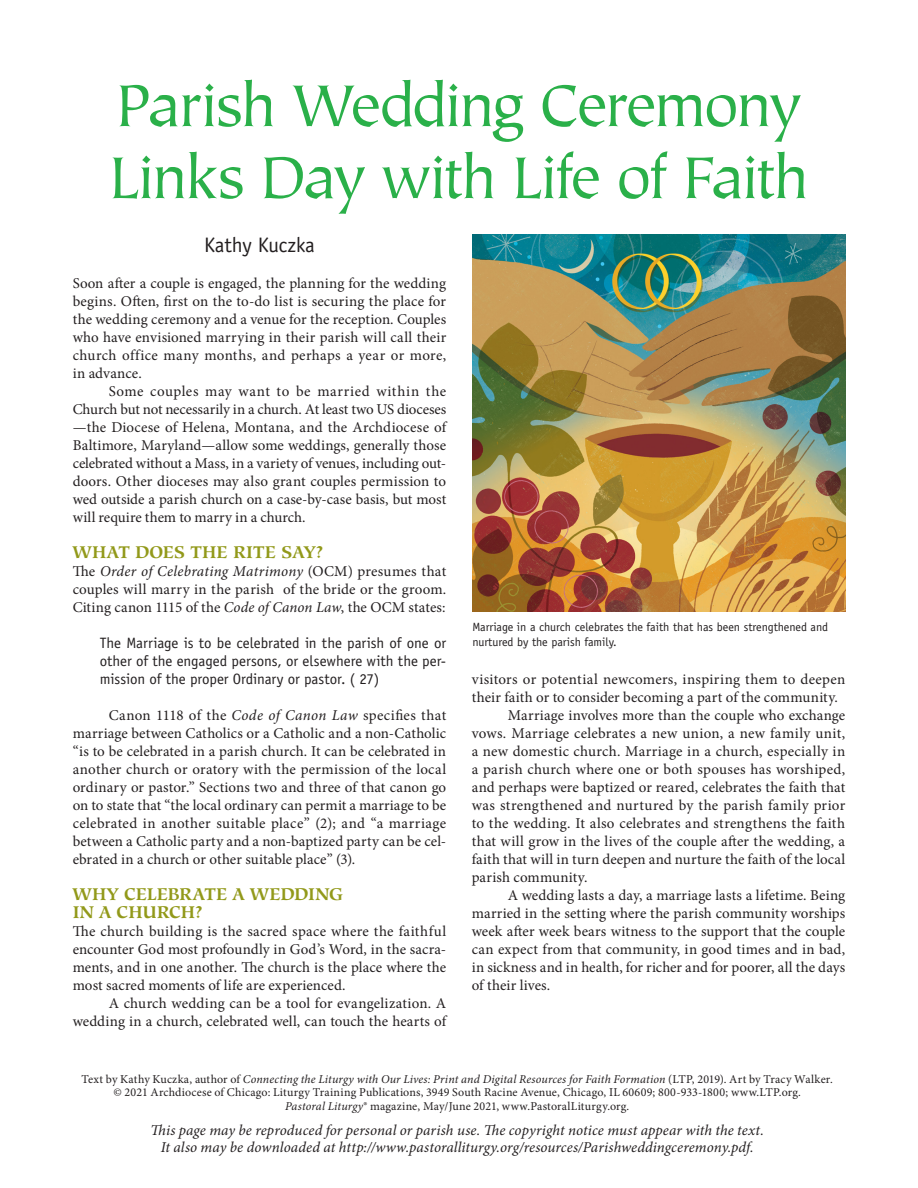
<style>
.page{position:relative;width:918px;height:1188px;background:#fff}
.page>*{position:absolute;margin:0;border:0;box-sizing:border-box;transform-origin:0 0}
.sect1__reproducible{font:66px/72px "Tiepolo Std";letter-spacing:-.05em;color:#2ab049}
.author__reproducibl{font:21px "Officina Sans Std";letter-spacing:-.02em;color:#231f20}
.h1{font:700 16.8px/18px "Hiroshige Std";letter-spacing:-.005em;color:#92991a}
.para__indented{font:15px/18px "Minion Pro";letter-spacing:.01em;color:#231f20;text-align:justify}
.para{font:15px/18px "Minion Pro";letter-spacing:.01em;color:#231f20;text-align:justify}
.reproducible_informa{font:italic 15px/16.5px "Minion Pro";letter-spacing:.005em;color:#231f20;text-align:center}
.extract{font:15px/18px "Officina Sans Std";letter-spacing:-.005em;color:#231f20;text-align:justify}
.copyright__reproduc{font:12px/13.5px "Minion Pro";letter-spacing:.015em;color:#231f20;text-align:center}
.caption{font:12px/15px "Officina Sans Std";color:#231f20}
.s1{font-style:italic}
</style>
<div class="page">
<img style="left:472px;top:235px;width:374px;height:377px">
<p class="sect1__reproducible" style="left:109px;top:72px;width:702px">Parish Wedding Ceremony<br>Links Day with Life of Faith</p>
<p class="author__reproducibl" style="left:204px;top:233px;width:112px">Kathy Kuczka</p>
<p class="para" style="left:73px;top:274px;width:375px">Soon after a couple is engaged, the planning for the wedding begins. Often, first on the to-do list is securing the place for the wedding ceremony and a venue for the reception. Couples who have envisioned marrying in their parish will call their church office many months, and perhaps a year or more, in advance.</p>
<p class="para__indented" style="left:73px;top:382px;width:375px;text-indent:36px">Some couples may want to be married within the Church but not necessarily in a church. At least two US dioceses —the Diocese of Helena, Montana, and the Archdiocese of Baltimore, Maryland—allow some weddings, generally those celebrated without a Mass, in a variety of venues, including out&shy;doors. Other dioceses may also grant couples permission to wed outside a parish church on a case-by-case basis, but most will require them to marry in a church.</p>
<p class="h1" style="left:73px;top:543px;width:252px">WHAT DOES THE RITE SAY?</p>
<p class="para" style="left:73px;top:562px;width:375px">The <span class="s1">Order of Celebrating Matrimony</span> (OCM) presumes that couples will marry in the parish of the bride or the groom.<br>Citing canon 1115 of the <span class="s1">Code of Canon Law</span>, the OCM states:</p>
<p class="extract" style="left:100px;top:634px;width:348px">The Marriage is to be celebrated in the parish of one or other of the engaged persons, or elsewhere with the per&shy;mission of the proper Ordinary or pastor. ( 27)</p>
<p class="para__indented" style="left:73px;top:706px;width:375px;text-indent:36px">Canon 1118 of the <span class="s1">Code of Canon Law</span> specifies that marriage between Catholics or a Catholic and a non-Catholic “is to be celebrated in a parish church. It can be celebrated in another church or oratory with the permission of the local ordinary or pastor.” Sections two and three of that canon go on to state that “the local ordinary can permit a marriage to be celebrated in another suitable place” (2); and “a marriage between a Catholic party and a non-baptized party can be cel&shy;ebrated in a church or other suitable place” (3).</p>
<p class="h1" style="left:73px;top:885px;width:272px">WHY CELEBRATE A WEDDING<br>IN A CHURCH?</p>
<p class="para" style="left:73px;top:922px;width:375px">The church building is the sacred space where the faithful encounter God most profoundly in God’s Word, in the sacra&shy;ments, and in one another. The church is the place where the most sacred moments of life are experienced.</p>
<p class="para__indented" style="left:73px;top:994px;width:375px;text-align:right">A church wedding can be a tool for evangelization. A wedding in a church, celebrated well, can touch the hearts of</p>
<p class="caption" style="left:472px;top:619px;width:357px">Marriage in a church celebrates the faith that has been strengthened and nurtured by the parish family.</p>
<p class="para__indented" style="left:472px;top:670px;width:375px">visitors or potential newcomers, inspiring them to deepen their faith or to consider becoming a part of the community.</p>
<p class="para__indented" style="left:472px;top:706px;width:375px;text-indent:36px">Marriage involves more than the couple who exchange vows. Marriage celebrates a new union, a new family unit, a new domestic church. Marriage in a church, especially in a parish church where one or both spouses has worshiped, and perhaps were baptized or reared, celebrates the faith that was strengthened and nurtured by the parish family prior to the wedding. It also celebrates and strengthens the faith that will grow in the lives of the couple after the wedding, a faith that will in turn deepen and nurture the faith of the local parish community.</p>
<p class="para__indented" style="left:472px;top:886px;width:375px;text-indent:36px">A wedding lasts a day, a marriage lasts a lifetime. Being married in the setting where the parish community worships week after week bears witness to the support that the couple can expect from that community, in good times and in bad, in sickness and in health, for richer and for poorer, all the days of their lives.</p>
<p class="copyright__reproduc" style="left:82px;top:1072px;width:753px">Text by Kathy Kuczka, author of <span class="s1">Connecting the Liturgy with Our Lives: Print and Digital Resources for Faith Formation</span> (LTP, 2019). Art by Tracy Walker. © 2021 Archdiocese of Chicago: Liturgy Training Publications, 3949 South Racine Avenue, Chicago, IL 60609; 800-933-1800; www.LTP.org.<br><span class="s1">Pastoral Liturgy</span>® magazine, May/June 2021, www.PastoralLiturgy.org.</p>
<p class="reproducible_informa" style="left:151px;top:1122px;width:615px">This page may be reproduced for personal or parish use. The copyright notice must appear with the text.<br>It also may be downloaded at http://www.pastoralliturgy.org/resources/Parishweddingceremony.pdf.</p>
</div>
